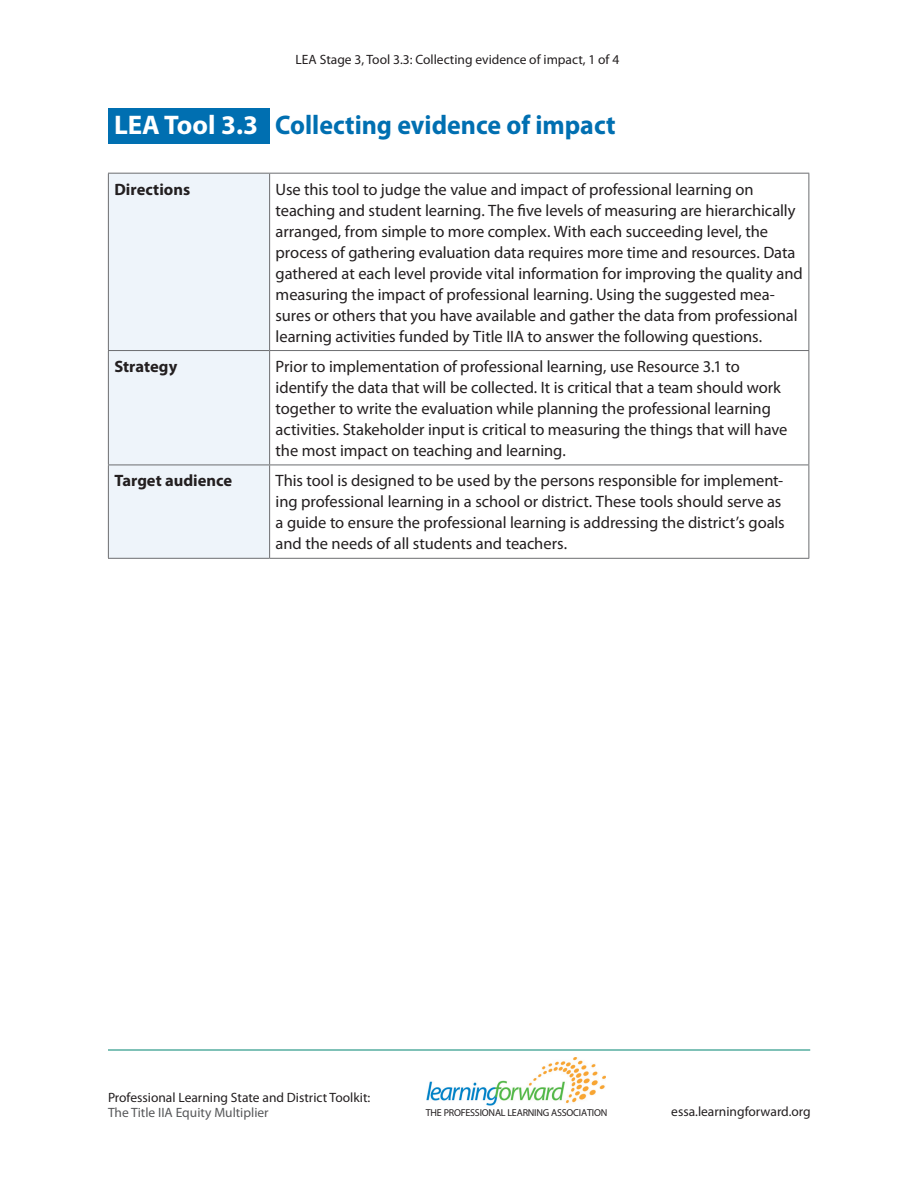
<style>
.page{position:relative;width:918px;height:1188px;background:#fff}
.page>*{position:absolute;margin:0;border:0;box-sizing:border-box;transform-origin:0 0}
.Titles{font:700 27px "Myriad Pro";color:#006fb1;scale:.96 1}
.t1{font:700 27px "Myriad Pro";color:#fff}
.Directions_chart{font:16.5px/21px "Myriad Pro";letter-spacing:-.005em;color:#231f20}
.Table_text{font:700 16.5px "Myriad Pro";color:#231f20}
.Text_body{font:700 16.5px "Myriad Pro";color:#231f20}
.t2{font:13.5px "Myriad Pro";color:#231f20}
.t3{font:13.5px "Myriad Pro";color:#57585a}
.t4{font:10.05px "Myriad Pro";letter-spacing:-.02em;color:#231f20}
</style>
<div class="page">
<hr style="left:108px;top:1050px;width:702px;height:1px;background:#008470">
<img style="left:426px;top:1057px;width:180px;height:49px">
<div style="left:108px;top:108px;width:161px;height:35px;background:#006fb1"></div>
<div style="left:109px;top:174px;width:160px;height:384px;background:#eef4fa"></div>
<hr style="left:108px;top:173px;width:162px;height:1px;background:#6c6d70">
<hr style="left:108px;top:174px;width:1px;height:176px;background:#6c6d70">
<hr style="left:270px;top:173px;width:539px;height:1px;background:#6c6d70">
<hr style="left:269px;top:174px;width:1px;height:176px;background:#6c6d70">
<hr style="left:808px;top:174px;width:1px;height:176px;background:#6c6d70">
<hr style="left:108px;top:350px;width:162px;height:1px;background:#6c6d70">
<hr style="left:108px;top:351px;width:1px;height:114px;background:#6c6d70">
<hr style="left:270px;top:350px;width:539px;height:1px;background:#6c6d70">
<hr style="left:269px;top:351px;width:1px;height:114px;background:#6c6d70">
<hr style="left:808px;top:351px;width:1px;height:114px;background:#6c6d70">
<hr style="left:108px;top:465px;width:162px;height:1px;background:#6c6d70">
<hr style="left:108px;top:465px;width:1px;height:93px;background:#6c6d70">
<hr style="left:270px;top:465px;width:539px;height:1px;background:#6c6d70">
<hr style="left:269px;top:465px;width:1px;height:93px;background:#6c6d70">
<hr style="left:808px;top:465px;width:1px;height:93px;background:#6c6d70">
<hr style="left:108px;top:558px;width:162px;height:1px;background:#6c6d70">
<hr style="left:270px;top:558px;width:539px;height:1px;background:#6c6d70">
<p class="t2" style="left:296px;top:51px;width:325px">LEA Stage 3, Tool 3.3: Collecting evidence of impact, 1 of 4</p>
<p class="t1" style="left:114px;top:108px;width:146px">LEA Tool 3.3</p>
<p class="Titles" style="left:275px;top:108px;width:356px">Collecting evidence of impact</p>
<p class="Text_body" style="left:114px;top:178px;width:77px">Directions</p>
<p class="Directions_chart" style="left:276px;top:178px;width:529px">Use this tool to judge the value and impact of professional learning on teaching and student learning. The five levels of measuring are hierarchically arranged, from simple to more complex. With each succeeding level, the process of gathering evaluation data requires more time and resources. Data gathered at each level provide vital information for improving the quality and measuring the impact of professional learning. Using the suggested mea&shy;sures or others that you have available and gather the data from professional learning activities funded by Title IIA to answer the following questions.</p>
<p class="Table_text" style="left:114px;top:356px;width:64px">Strategy</p>
<p class="Directions_chart" style="left:276px;top:356px;width:513px">Prior to implementation of professional learning, use Resource 3.1 to identify the data that will be collected. It is critical that a team should work together to write the evaluation while planning the professional learning activities. Stakeholder input is critical to measuring the things that will have the most impact on teaching and learning.</p>
<p class="Table_text" style="left:114px;top:470px;width:119px">Target audience</p>
<p class="Directions_chart" style="left:276px;top:470px;width:511px">This tool is designed to be used by the persons responsible for implement&shy;ing professional learning in a school or district. These tools should serve as a guide to ensure the professional learning is addressing the district’s goals and the needs of all students and teachers.</p>
<p class="t2" style="left:108px;top:1089px;width:264px">Professional Learning State and District Toolkit:</p>
<p class="t3" style="left:108px;top:1104px;width:162px">The Title IIA Equity Multiplier</p>
<p class="t4" style="left:426px;top:1106px;width:183px">THE PROFESSIONAL LEARNING ASSOCIATION</p>
<p class="t2" style="left:671px;top:1103px;width:141px">essa.learningforward.org</p>
</div>
